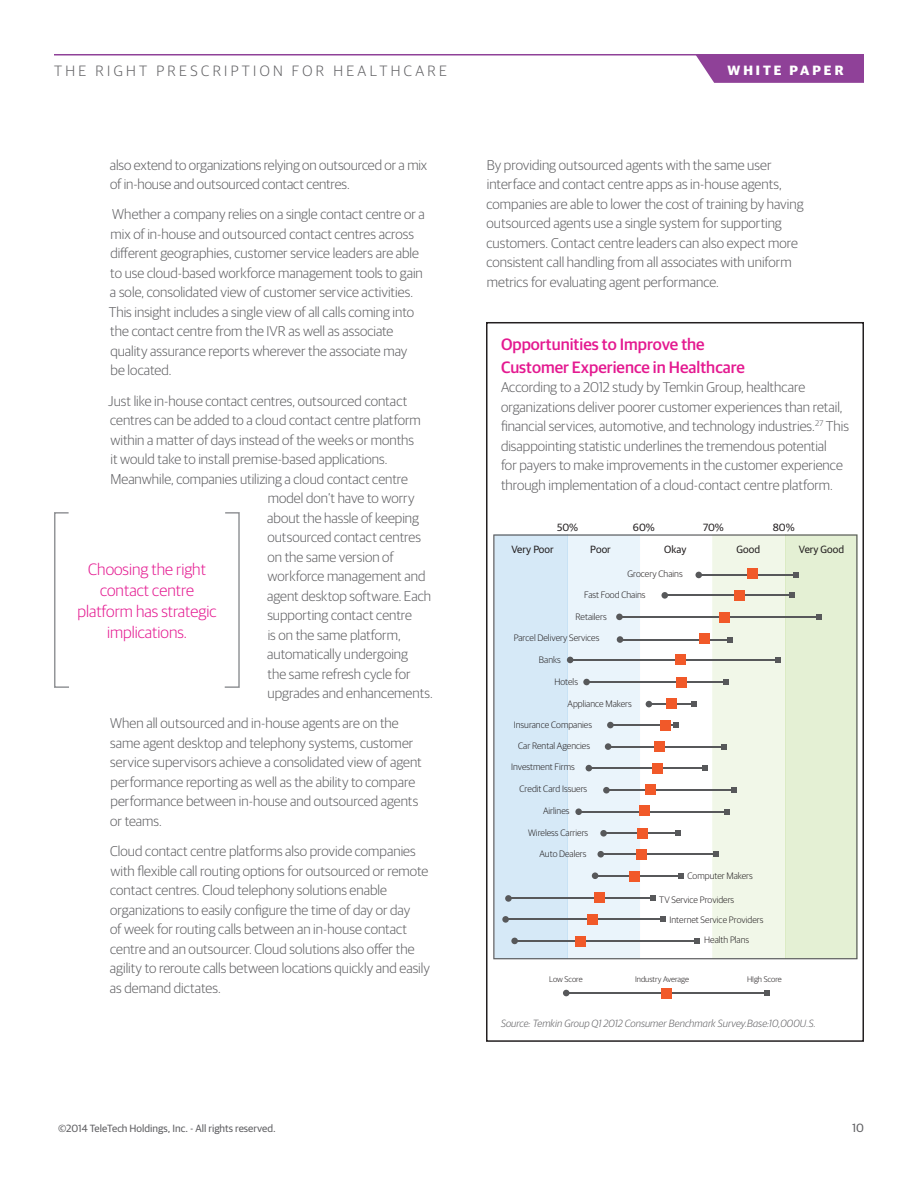
<style>
.page{position:relative;width:918px;height:1188px;background:#fff}
.page>*{position:absolute;margin:0;border:0;box-sizing:border-box;transform-origin:0 0}
.Large_Callout_Color{font:300 16.5px/21px "Guardian Sans";color:#e41990;text-align:center}
.Callout_Title{font:500 16.5px/22.5px "Guardian Sans";color:#e41990}
.t1{font:300 15px "Guardian Sans";letter-spacing:.22em;color:#5f5f62}
.Body_Text{font:300 14.25px/19.5px "Guardian Sans";color:#5f5f62}
.t2{font:700 13.5px "Guardian Sans";letter-spacing:.22em;color:#fff}
.t3{font:12px "Guardian Sans";color:#5f5f62}
.Body_Text-2{font:italic 300 10.5px "Guardian Sans";letter-spacing:.005em;color:#5f5f62}
.t4{font:10.5px "Guardian Sans";color:#5f5f62}
.t5{font:10.5px "Guardian Sans";color:#231f20}
.t6{font:300 9.3px/20.2px "Guardian Sans";color:#231f20;text-align:center}
.t7{font:300 8.1px "Guardian Sans";color:#231f20}
</style>
<div class="page">
<hr style="left:54px;top:54px;width:810px;height:1px;background:#8f4198">
<svg style="left:696px;top:55px;width:168px;height:28px;background:#954c9d"></svg>
<div style="left:486px;top:322px;width:378px;height:720px;border:2px solid #231f20"></div>
<div style="left:54px;top:512px;width:16px;height:176px;border:2px solid #939598"></div>
<div style="left:224px;top:512px;width:16px;height:176px;border:2px solid #939598"></div>
<hr style="left:566px;top:992px;width:201px;height:2px;background:#57585a">
<svg style="left:764px;top:990px;width:6px;height:6px"></svg>
<div style="left:563px;top:990px;width:7px;height:6px;background:#57585a;border-radius:50%"></div>
<div style="left:661px;top:989px;width:10px;height:10px;background:#f15929"></div>
<svg style="left:493px;top:534px;width:364px;height:425px"></svg>
<p class="t1" style="left:54px;top:60px;width:394px">THE RIGHT PRESCRIPTION FOR HEALTHCARE</p>
<p class="t2" style="left:728px;top:60px;width:117px">WHITE PAPER</p>
<p class="Body_Text" style="left:110px;top:154px;width:319px">also extend to organizations relying on outsourced or a mix of in-house and outsourced contact centres.</p>
<p class="Body_Text" style="left:109px;top:204px;width:318px">Whether a company relies on a single contact centre or a mix of in-house and outsourced contact centres across different geographies, customer service leaders are able to use cloud-based workforce management tools to gain a sole, consolidated view of customer service activities.<br>This insight includes a single view of all calls coming into the contact centre from the IVR as well as associate quality assurance reports wherever the associate may<br>be located.</p>
<p class="Body_Text" style="left:108px;top:390px;width:300px">Just like in-house contact centres, outsourced contact</p>
<p class="Body_Text" style="left:110px;top:410px;width:312px">centres can be added to a cloud contact centre platform</p>
<p class="Body_Text" style="left:110px;top:429px;width:305px">within a matter of days instead of the weeks or months</p>
<p class="Body_Text" style="left:111px;top:449px;width:278px">it would take to install premise-based applications.</p>
<p class="Body_Text" style="left:110px;top:468px;width:299px">Meanwhile, companies utilizing a cloud contact centre</p>
<p class="Body_Text" style="left:268px;top:488px;width:148px">model don’t have to worry</p>
<p class="Body_Text" style="left:267px;top:507px;width:153px">about the hassle of keeping</p>
<p class="Body_Text" style="left:267px;top:527px;width:155px">outsourced contact centres</p>
<p class="Body_Text" style="left:267px;top:546px;width:128px">on the same version of</p>
<p class="Body_Text" style="left:268px;top:566px;width:159px">workforce management and</p>
<p class="Body_Text" style="left:267px;top:585px;width:166px">agent desktop software. Each</p>
<p class="Body_Text" style="left:267px;top:605px;width:146px">supporting contact centre</p>
<p class="Body_Text" style="left:268px;top:624px;width:135px">is on the same platform,</p>
<p class="Body_Text" style="left:267px;top:644px;width:142px">automatically undergoing</p>
<p class="Body_Text" style="left:268px;top:663px;width:144px">the same refresh cycle for</p>
<p class="Body_Text" style="left:268px;top:683px;width:167px">upgrades and enhancements.</p>
<p class="Body_Text" style="left:110px;top:713px;width:313px">When all outsourced and in-house agents are on the same agent desktop and telephony systems, customer service supervisors achieve a consolidated view of agent performance reporting as well as the ability to compare performance between in-house and outsourced agents or teams.</p>
<p class="Body_Text" style="left:110px;top:841px;width:321px">Cloud contact centre platforms also provide companies with flexible call routing options for outsourced or remote contact centres. Cloud telephony solutions enable organizations to easily configure the time of day or day<br>of week for routing calls between an in-house contact centre and an outsourcer. Cloud solutions also offer the agility to reroute calls between locations quickly and easily as demand dictates.</p>
<p class="Large_Callout_Color" style="left:78px;top:557px;width:140px">Choosing the right contact centre platform has strategic implications.</p>
<p class="Body_Text" style="left:487px;top:154px;width:318px">By providing outsourced agents with the same user interface and contact centre apps as in-house agents, companies are able to lower the cost of training by having outsourced agents use a single system for supporting customers. Contact centre leaders can also expect more consistent call handling from all associates with uniform metrics for evaluating agent performance.</p>
<p class="Callout_Title" style="left:501px;top:332px;width:246px">Opportunities to Improve the<br>Customer Experience in Healthcare</p>
<p class="Body_Text" style="left:501px;top:376px;width:349px">According to a 2012 study by Temkin Group, healthcare organizations deliver poorer customer experiences than retail, financial services, automotive, and technology industries.<sup>27</sup> This disappointing statistic underlines the tremendous potential<br>for payers to make improvements in the customer experience through implementation of a cloud-contact centre platform.</p>
<p class="t5" style="left:557px;top:520px;width:23px">50%</p>
<p class="t5" style="left:633px;top:520px;width:23px">60%</p>
<p class="t5" style="left:703px;top:520px;width:22px">70%</p>
<p class="t5" style="left:773px;top:520px;width:24px">80%</p>
<p class="t5" style="left:590px;top:541px;width:22px">Poor</p>
<p class="t5" style="left:664px;top:541px;width:24px">Okay</p>
<p class="t5" style="left:737px;top:541px;width:25px">Good</p>
<p class="t5" style="left:799px;top:541px;width:47px">Very Good</p>
<p class="t6" style="left:584px;top:585px;width:63px">Fast Food Chains</p>
<p class="t5" style="left:511px;top:541px;width:44px">Very Poor</p>
<p class="t6" style="left:627px;top:563px;width:57px">Grocery Chains</p>
<p class="t6" style="left:576px;top:606px;width:33px">Retailers</p>
<p class="t6" style="left:514px;top:627px;width:87px">Parcel Delivery Services</p>
<p class="t6" style="left:539px;top:649px;width:24px">Banks</p>
<p class="t6" style="left:554px;top:671px;width:25px">Hotels</p>
<p class="t6" style="left:568px;top:694px;width:66px">Appliance Makers</p>
<p class="t6" style="left:514px;top:714px;width:80px">Insurance Companies<br>Car Rental Agencies</p>
<p class="t6" style="left:511px;top:756px;width:65px">Investment Firms</p>
<p class="t6" style="left:519px;top:778px;width:69px">Credit Card Issuers</p>
<p class="t6" style="left:543px;top:800px;width:28px">Airlines</p>
<p class="t6" style="left:528px;top:822px;width:62px">Wireless Carriers</p>
<p class="t6" style="left:539px;top:843px;width:48px">Auto Dealers</p>
<p class="t6" style="left:687px;top:865px;width:67px">Computer Makers</p>
<p class="t6" style="left:670px;top:889px;width:95px;line-height:19.6px;text-align:left;text-indent:-10px">TV Service Providers<br>Internet Service Providers</p>
<p class="t6" style="left:704px;top:930px;width:47px">Health Plans</p>
<p class="t7" style="left:549px;top:974px;width:35px">Low Score</p>
<p class="t7" style="left:635px;top:974px;width:55px">Industry Average</p>
<p class="t7" style="left:747px;top:974px;width:36px">HIgh Score</p>
<p class="Body_Text-2" style="left:501px;top:1016px;width:316px">Source: Temkin Group Q1 2012 Consumer Benchmark Survey.Base:10,000U.S.</p>
<p class="t4" style="left:58px;top:1121px;width:219px">©2014 TeleTech Holdings, Inc. - All rights reserved.</p>
<p class="t3" style="left:852px;top:1119px;width:13px">10</p>
</div>
